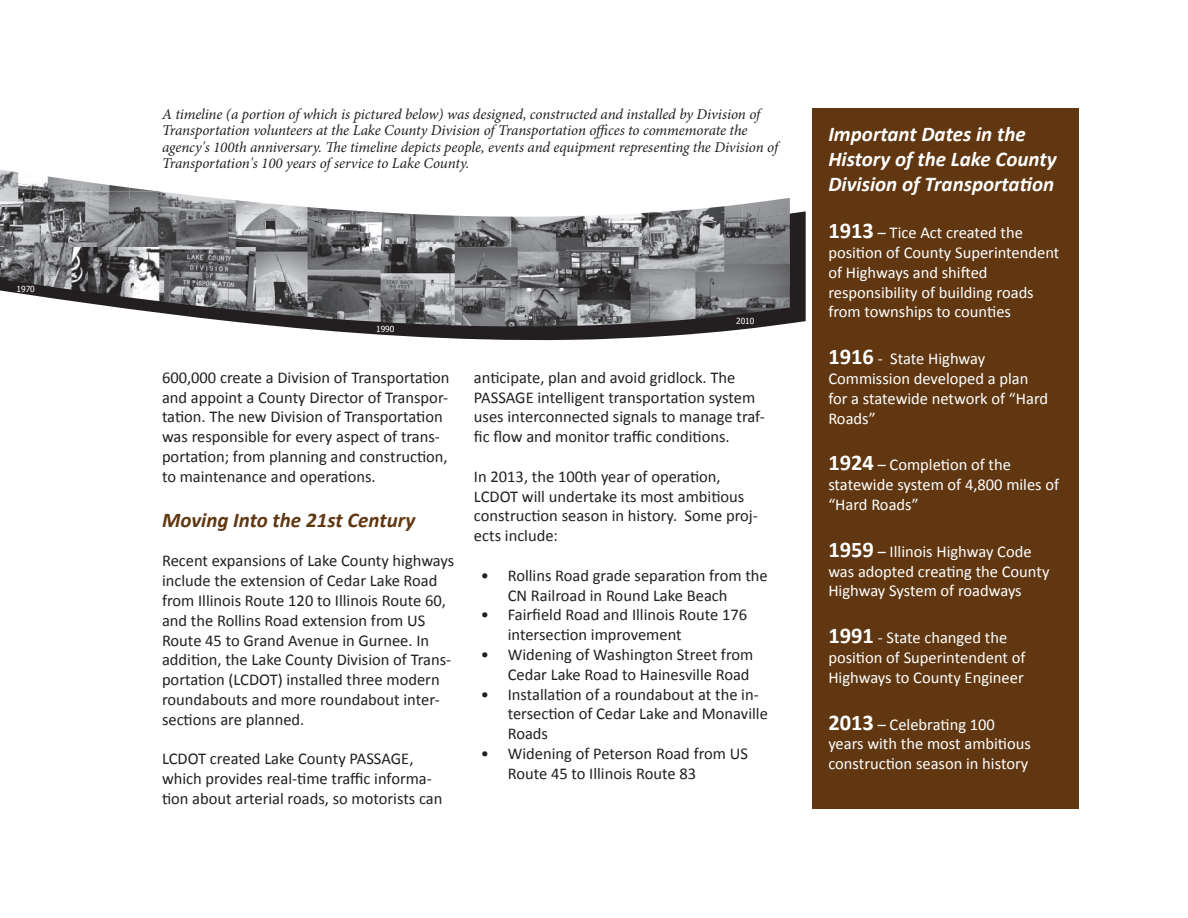
<style>
.page{position:relative;width:1188px;height:918px;background:#fff}
.page>*{position:absolute;margin:0;border:0;box-sizing:border-box;transform-origin:0 0}
.t1{font:italic 700 21px/25.2px "Calibri";color:#fff}
.t2{font:italic 700 21px "Calibri";color:#603711}
.t3{font:16.5px/19.8px "Calibri";color:#231f20}
.t4{font:16.5px/19.8px "Calibri";color:#fff}
.t5{font:italic 15px/16.5px "Minion Pro";letter-spacing:-.01em;color:#231f20}
.t6{font:8.4px "Tahoma";color:#fff}
.s1{font-weight:700;font-size:22.5px}
</style>
<div class="page">
<div style="left:812px;top:109px;width:267px;height:700px;background:#603711"></div>
<svg style="left:0;top:187px;width:806px;height:153px"></svg>
<img style="left:0;top:169px;width:19px;height:12px">
<img style="left:41px;top:176px;width:41px;height:11px">
<img style="left:82px;top:181px;width:47px;height:13px">
<img style="left:129px;top:188px;width:30px;height:3px">
<img style="left:129px;top:191px;width:48px;height:9px">
<img style="left:176px;top:194px;width:48px;height:13px">
<img style="left:224px;top:199px;width:47px;height:12px">
<img style="left:271px;top:204px;width:47px;height:12px">
<img style="left:318px;top:208px;width:47px;height:13px">
<img style="left:365px;top:211px;width:48px;height:13px">
<img style="left:412px;top:213px;width:236px;height:16px">
<img style="left:648px;top:209px;width:48px;height:18px">
<img style="left:696px;top:204px;width:47px;height:16px">
<img style="left:743px;top:198px;width:47px;height:16px">
<img style="left:0;top:181px;width:41px;height:104px">
<img style="left:41px;top:187px;width:47px;height:100px">
<img style="left:88px;top:194px;width:47px;height:104px">
<img style="left:135px;top:200px;width:47px;height:104px">
<svg style="left:182px;top:206px;width:13px;height:1px"></svg>
<img style="left:182px;top:207px;width:47px;height:102px">
<img style="left:228px;top:211px;width:47px;height:103px">
<img style="left:275px;top:216px;width:47px;height:102px">
<img style="left:322px;top:221px;width:47px;height:100px">
<img style="left:369px;top:224px;width:47px;height:100px">
<img style="left:416px;top:227px;width:46px;height:99px">
<img style="left:462px;top:229px;width:141px;height:18px">
<img style="left:603px;top:227px;width:46px;height:20px">
<img style="left:649px;top:224px;width:47px;height:23px">
<img style="left:696px;top:220px;width:47px;height:27px">
<img style="left:743px;top:214px;width:47px;height:33px">
<img style="left:462px;top:247px;width:328px;height:40px">
<img style="left:51px;top:287px;width:37px;height:5px">
<img style="left:462px;top:287px;width:188px;height:39px">
<img style="left:649px;top:287px;width:47px;height:35px">
<img style="left:696px;top:287px;width:47px;height:32px">
<img style="left:743px;top:287px;width:47px;height:27px">
<p class="t6" style="left:17px;top:283px;width:20px">1970</p>
<p class="t5" style="left:162px;top:106px;width:618px">A timeline (a portion of which is pictured below) was designed, constructed and installed by Division of Transportation volunteers at the Lake County Division of Transportation offices to commemorate the agency's 100th anniversary. The timeline depicts people, events and equipment representing the Division of Transportation's 100 years of service to Lake County.</p>
<p class="t6" style="left:376px;top:323px;width:20px">1990</p>
<p class="t3" style="left:162px;top:367px;width:289px">600,000 create a Division of Transportation and appoint a County Director of Transpor&shy;tation. The new Division of Transportation was responsible for every aspect of trans&shy;portation; from planning and construction, to maintenance and operations.</p>
<p class="t2" style="left:162px;top:507px;width:255px">Moving Into the 21st Century</p>
<p class="t3" style="left:162px;top:551px;width:294px">Recent expansions of Lake County highways include the extension of Cedar Lake Road from Illinois Route 120 to Illinois Route 60, and the Rollins Road extension from US Route 45 to Grand Avenue in Gurnee. In addition, the Lake County Division of Trans&shy;portation (LCDOT) installed three modern roundabouts and more roundabout inter&shy;sections are planned.</p>
<p class="t3" style="left:162px;top:749px;width:282px">LCDOT created Lake County PASSAGE, which provides real-time traffic informa&shy;tion about arterial roads, so motorists can</p>
<p class="t6" style="left:736px;top:315px;width:20px">2010</p>
<p class="t3" style="left:474px;top:367px;width:292px">anticipate, plan and avoid gridlock. The PASSAGE intelligent transportation system uses interconnected signals to manage traf&shy;fic flow and monitor traffic conditions.</p>
<p class="t3" style="left:474px;top:466px;width:285px">In 2013, the 100th year of operation, LCDOT will undertake its most ambitious construction season in history. Some proj&shy;ects include:</p>
<p class="t3" style="left:508px;top:565px;width:262px;text-indent:-27px">• Rollins Road grade separation from the<br>CN Railroad in Round Lake Beach</p>
<p class="t3" style="left:508px;top:605px;width:241px;text-indent:-27px">• Fairfield Road and Illinois Route 176 intersection improvement</p>
<p class="t3" style="left:481px;top:645px;width:274px;text-align:right">• Widening of Washington Street from<br>Cedar Lake Road to Hainesville Road</p>
<p class="t3" style="left:508px;top:684px;width:262px;text-indent:-27px">• Installation of a roundabout at the in&shy;tersection of Cedar Lake and Monaville<br>Roads</p>
<p class="t3" style="left:508px;top:744px;width:242px;text-indent:-27px">• Widening of Peterson Road from US<br>Route 45 to Illinois Route 83</p>
<p class="t1" style="left:828px;top:121px;width:230px">Important Dates in the<br>History of the Lake County<br>Division of Transportation</p>
<p class="t4" style="left:828px;top:223px;width:233px"><span class="s1">1913</span> – Tice Act created the position of County Superintendent of Highways and shifted responsibility of building roads from townships to counties</p>
<p class="t4" style="left:828px;top:349px;width:221px"><span class="s1">1916</span> - State Highway<br>Commission developed a plan for a statewide network of “Hard<br>Roads”</p>
<p class="t4" style="left:828px;top:455px;width:232px"><span class="s1">1924</span> – Completion of the statewide system of 4,800 miles of “Hard Roads”</p>
<p class="t4" style="left:828px;top:542px;width:223px"><span class="s1">1959</span> – Illinois Highway Code was adopted creating the County<br>Highway System of roadways</p>
<p class="t4" style="left:828px;top:628px;width:199px"><span class="s1">1991</span> - State changed the position of Superintendent of<br>Highways to County Engineer</p>
<p class="t4" style="left:828px;top:714px;width:204px"><span class="s1">2013</span> – Celebrating 100 years with the most ambitious construction season in history</p>
</div>
